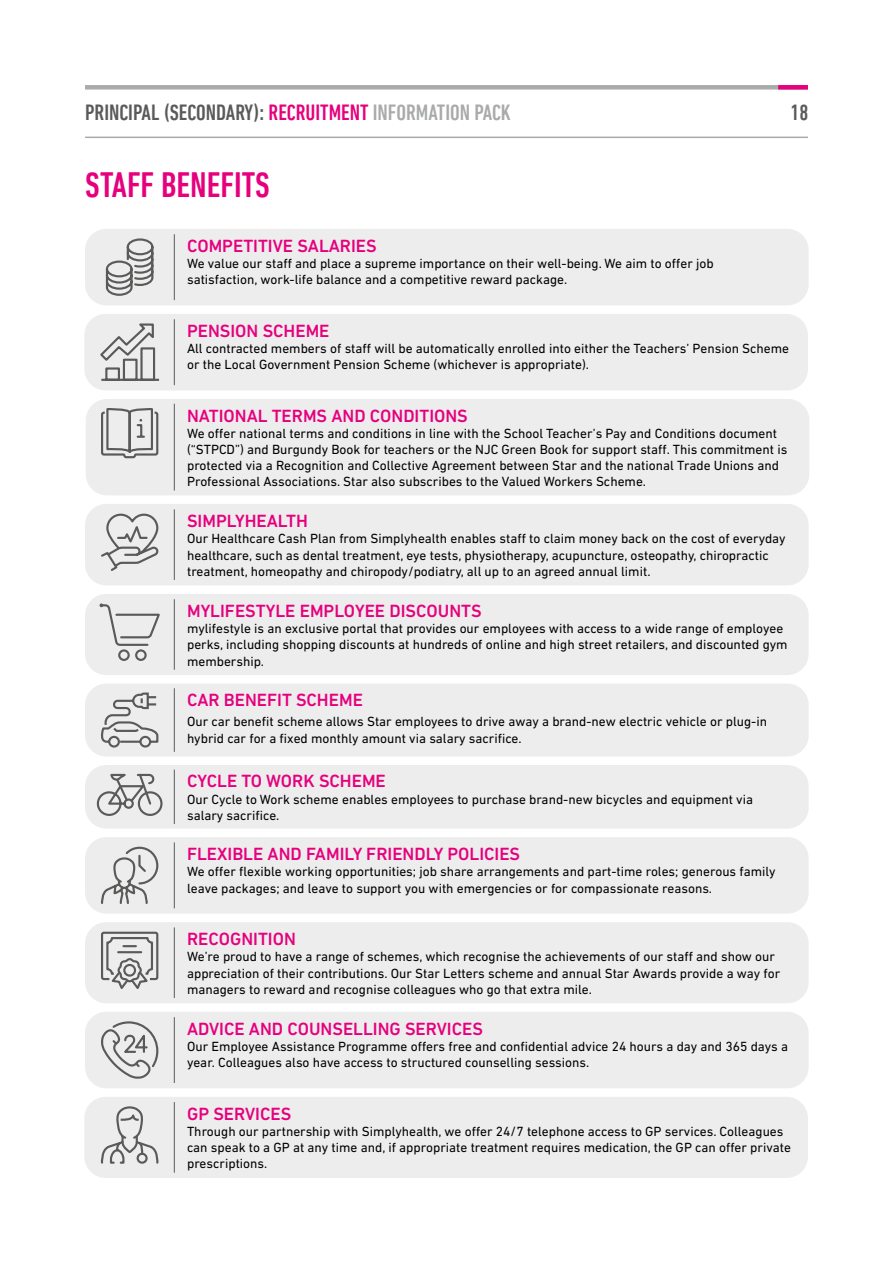
<style>
.page{position:relative;width:893px;height:1263px;background:#fff}
.page>*{position:absolute;margin:0;border:0;box-sizing:border-box;transform-origin:0 0}
.t1{font:500 condensed 36px "DIN Next LT Pro";color:#e6007d}
.t2{font:500 condensed 22.5px "DIN Next LT Pro";color:#5a5a59}
.t3{font:500 18px "DIN Next LT Pro";color:#e6007d}
.t4{font:13.5px/16.2px "DIN Next LT Pro";color:#000}
.s1{color:#e6007d}
.s2{color:#a9aaab}
</style>
<div class="page">
<div style="left:85px;top:85px;width:723px;height:5px;background:#a9aaab"></div>
<hr style="left:85px;top:137px;width:723px;height:1px;background:#a9aaab">
<div style="left:778px;top:85px;width:30px;height:5px;background:#e6007d"></div>
<div style="left:85px;top:229px;width:724px;height:76px;background:#eeedee;border-radius:21px"></div>
<hr style="left:174px;top:234px;width:1px;height:66px;background:#5a5a59">
<svg style="left:105px;top:238px;width:49px;height:58px"></svg>
<div style="left:84px;top:314px;width:724px;height:76px;background:#eeedee;border-radius:21px"></div>
<hr style="left:174px;top:319px;width:1px;height:66px;background:#5a5a59">
<svg style="left:100px;top:323px;width:60px;height:58px"></svg>
<div style="left:86px;top:399px;width:723px;height:96px;background:#eeedee;border-radius:21px"></div>
<hr style="left:174px;top:404px;width:1px;height:87px;background:#5a5a59">
<svg style="left:101px;top:409px;width:58px;height:50px"></svg>
<div style="left:85px;top:504px;width:724px;height:81px;background:#eeedee;border-radius:21px"></div>
<hr style="left:174px;top:509px;width:1px;height:71px;background:#5a5a59">
<svg style="left:101px;top:513px;width:58px;height:58px"></svg>
<div style="left:85px;top:765px;width:724px;height:64px;background:#eeedee;border-radius:21px"></div>
<hr style="left:174px;top:770px;width:1px;height:54px;background:#5a5a59">
<svg style="left:96px;top:773px;width:67px;height:43px"></svg>
<div style="left:85px;top:837px;width:724px;height:77px;background:#eeedee;border-radius:21px"></div>
<hr style="left:174px;top:842px;width:1px;height:66px;background:#5a5a59">
<svg style="left:101px;top:846px;width:58px;height:58px"></svg>
<div style="left:85px;top:922px;width:724px;height:81px;background:#eeedee;border-radius:21px"></div>
<hr style="left:174px;top:927px;width:1px;height:71px;background:#5a5a59">
<svg style="left:101px;top:931px;width:58px;height:58px"></svg>
<div style="left:85px;top:1012px;width:724px;height:76px;background:#eeedee;border-radius:21px"></div>
<hr style="left:174px;top:1017px;width:1px;height:66px;background:#5a5a59">
<svg style="left:101px;top:1021px;width:58px;height:58px"></svg>
<div style="left:84px;top:1097px;width:724px;height:81px;background:#eeedee;border-radius:21px"></div>
<hr style="left:174px;top:1102px;width:1px;height:71px;background:#5a5a59">
<svg style="left:100px;top:1106px;width:59px;height:58px"></svg>
<div style="left:85px;top:594px;width:724px;height:81px;background:#eeedee;border-radius:21px"></div>
<hr style="left:174px;top:599px;width:1px;height:71px;background:#5a5a59">
<svg style="left:100px;top:603px;width:60px;height:58px"></svg>
<div style="left:85px;top:683px;width:724px;height:73px;background:#eeedee;border-radius:21px"></div>
<hr style="left:174px;top:688px;width:1px;height:64px;background:#5a5a59">
<svg style="left:101px;top:692px;width:58px;height:56px"></svg>
<h2 class="t2" style="left:85px;top:100px;width:427px">PRINCIPAL (SECONDARY): <span class="s1">RECRUITMENT</span> <span class="s2">INFORMATION PACK</span></h2>
<h2 class="t2" style="left:790px;top:100px;width:19px">18</h2>
<h1 class="t1" style="left:85px;top:165px;width:186px">STAFF BENEFITS</h1>
<h3 class="t3" style="left:187px;top:235px;width:191px">COMPETITIVE SALARIES</h3>
<p class="t4" style="left:187px;top:255px;width:528px">We value our staff and place a supreme importance on their well-being. We aim to offer job satisfaction, work-life balance and a competitive reward package.</p>
<h3 class="t3" style="left:187px;top:320px;width:144px">PENSION SCHEME</h3>
<p class="t4" style="left:187px;top:340px;width:604px">All contracted members of staff will be automatically enrolled into either the Teachers’ Pension Scheme or the Local Government Pension Scheme (whichever is appropriate).</p>
<h3 class="t3" style="left:187px;top:405px;width:282px">NATIONAL TERMS AND CONDITIONS</h3>
<p class="t4" style="left:187px;top:425px;width:602px">We offer national terms and conditions in line with the School Teacher’s Pay and Conditions document (“STPCD”) and Burgundy Book for teachers or the NJC Green Book for support staff. This commitment is protected via a Recognition and Collective Agreement between Star and the national Trade Unions and Professional Associations. Star also subscribes to the Valued Workers Scheme.</p>
<h3 class="t3" style="left:187px;top:511px;width:122px">SIMPLYHEALTH</h3>
<p class="t4" style="left:187px;top:530px;width:600px">Our Healthcare Cash Plan from Simplyhealth enables staff to claim money back on the cost of everyday healthcare, such as dental treatment, eye tests, physiotherapy, acupuncture, osteopathy, chiropractic treatment, homeopathy and chiropody/podiatry, all up to an agreed annual limit.</p>
<h3 class="t3" style="left:187px;top:600px;width:296px">MYLIFESTYLE EMPLOYEE DISCOUNTS</h3>
<p class="t4" style="left:187px;top:620px;width:602px">mylifestyle is an exclusive portal that provides our employees with access to a wide range of employee perks, including shopping discounts at hundreds of online and high street retailers, and discounted gym membership.</p>
<h3 class="t3" style="left:187px;top:689px;width:177px">CAR BENEFIT SCHEME</h3>
<p class="t4" style="left:187px;top:714px;width:581px">Our car benefit scheme allows Star employees to drive away a brand-new electric vehicle or plug-in hybrid car for a fixed monthly amount via salary sacrifice.</p>
<h3 class="t3" style="left:187px;top:771px;width:200px">CYCLE TO WORK SCHEME</h3>
<p class="t4" style="left:187px;top:791px;width:567px">Our Cycle to Work scheme enables employees to purchase brand-new bicycles and equipment via salary sacrifice.</p>
<h3 class="t3" style="left:187px;top:844px;width:335px">FLEXIBLE AND FAMILY FRIENDLY POLICIES</h3>
<p class="t4" style="left:187px;top:863px;width:590px">We offer flexible working opportunities; job share arrangements and part-time roles; generous family leave packages; and leave to support you with emergencies or for compassionate reasons.</p>
<h3 class="t3" style="left:187px;top:928px;width:110px">RECOGNITION</h3>
<p class="t4" style="left:187px;top:948px;width:595px">We’re proud to have a range of schemes, which recognise the achievements of our staff and show our appreciation of their contributions. Our Star Letters scheme and annual Star Awards provide a way for managers to reward and recognise colleagues who go that extra mile.</p>
<h3 class="t3" style="left:187px;top:1018px;width:297px">ADVICE AND COUNSELLING SERVICES</h3>
<p class="t4" style="left:187px;top:1038px;width:602px">Our Employee Assistance Programme offers free and confidential advice 24 hours a day and 365 days a year. Colleagues also have access to structured counselling sessions.</p>
<h3 class="t3" style="left:187px;top:1103px;width:106px">GP SERVICES</h3>
<p class="t4" style="left:187px;top:1123px;width:605px">Through our partnership with Simplyhealth, we offer 24/7 telephone access to GP services. Colleagues can speak to a GP at any time and, if appropriate treatment requires medication, the GP can offer private prescriptions.</p>
</div>
